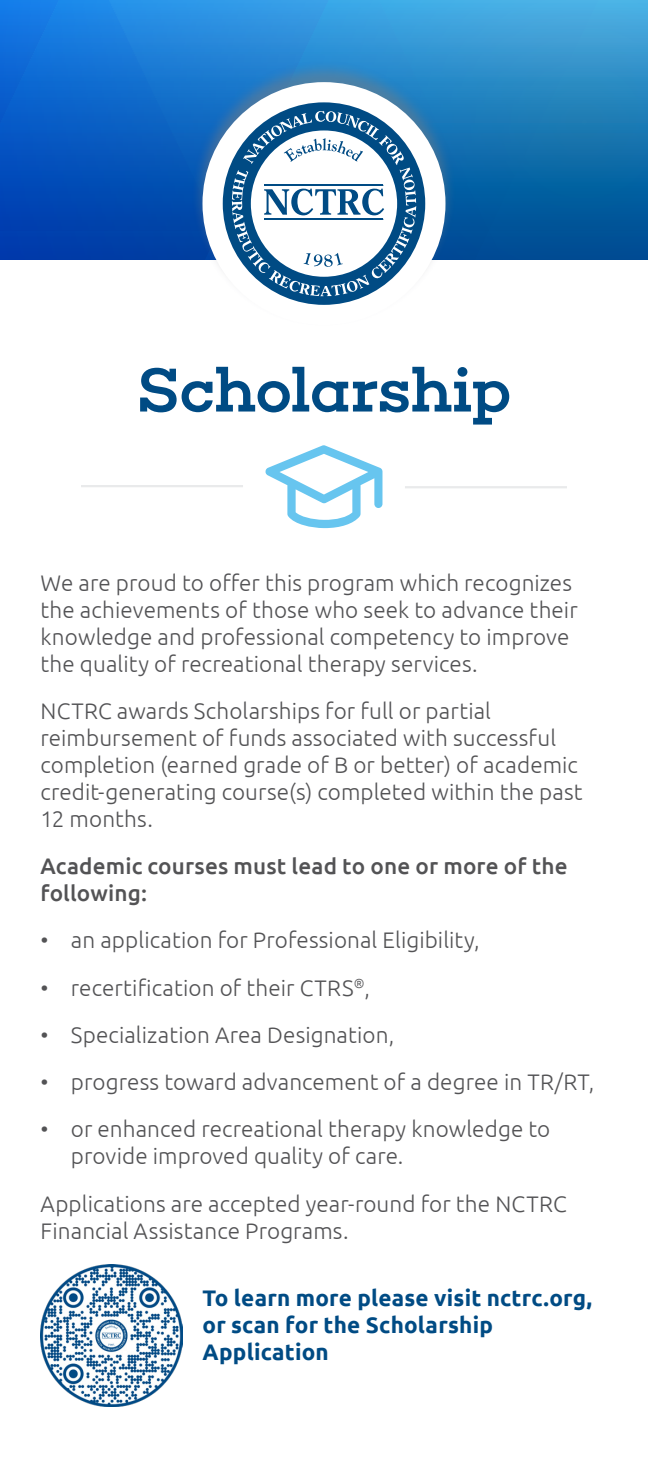
<style>
.page{position:relative;width:648px;height:1458px;background:#fff}
.page>*{position:absolute;margin:0;border:0;box-sizing:border-box;transform-origin:0 0}
.t1{font:63px "Choplin Medium DEMO";letter-spacing:-.02em;color:#004b84}
.t2{font:300 22.5px/27px "Ubuntu";letter-spacing:.005em;color:#535355}
.t3{font:700 22.5px/27px "Ubuntu";letter-spacing:.01em;color:#004b84}
.t4{font:500 22.5px/27px "Ubuntu";letter-spacing:.005em;color:#535355}
</style>
<div class="page">
<svg style="left:245px;top:267px;width:158px;height:38px"></svg>
<svg style="left:0;top:0;width:648px;height:267px"></svg>
<hr style="left:81px;top:485px;width:162px;height:2px;background:#e9eaeb">
<hr style="left:405px;top:486px;width:162px;height:2px;background:#e9eaeb">
<svg style="left:265px;top:445px;width:117px;height:83px"></svg>
<img style="left:40px;top:1264px;width:142px;height:142px">
<h1 class="t1" style="left:137px;top:355px;width:376px">Scholarship</h1>
<p class="t2" style="left:40px;top:568px;width:539px">We are proud to offer this program which recognizes the achievements of those who seek to advance their knowledge and professional competency to improve the quality of recreational therapy services.</p>
<p class="t2" style="left:40px;top:697px;width:544px">NCTRC awards Scholarships for full or partial reimbursement of funds associated with successful completion (earned grade of B or better) of academic credit-generating course(s) completed within the past 12 months.</p>
<p class="t4" style="left:40px;top:852px;width:529px">Academic courses must lead to one or more of the following:</p>
<p class="t2" style="left:40px;top:926px;width:441px">• an application for Professional Eligibility,</p>
<p class="t2" style="left:40px;top:973px;width:331px">• recertification of their CTRS<sup>®</sup>,</p>
<p class="t2" style="left:40px;top:1021px;width:355px">• Specialization Area Designation,</p>
<p class="t2" style="left:40px;top:1068px;width:555px">• progress toward advancement of a degree in TR/RT,</p>
<p class="t2" style="left:71px;top:1115px;width:481px;text-indent:-30px">• or enhanced recreational therapy knowledge to provide improved quality of care.</p>
<p class="t2" style="left:40px;top:1189px;width:528px">Applications are accepted year-round for the NCTRC<br>Financial Assistance Programs.</p>
<p class="t3" style="left:202px;top:1284px;width:391px">To learn more please visit nctrc.org, or scan for the Scholarship<br>Application</p>
</div>
